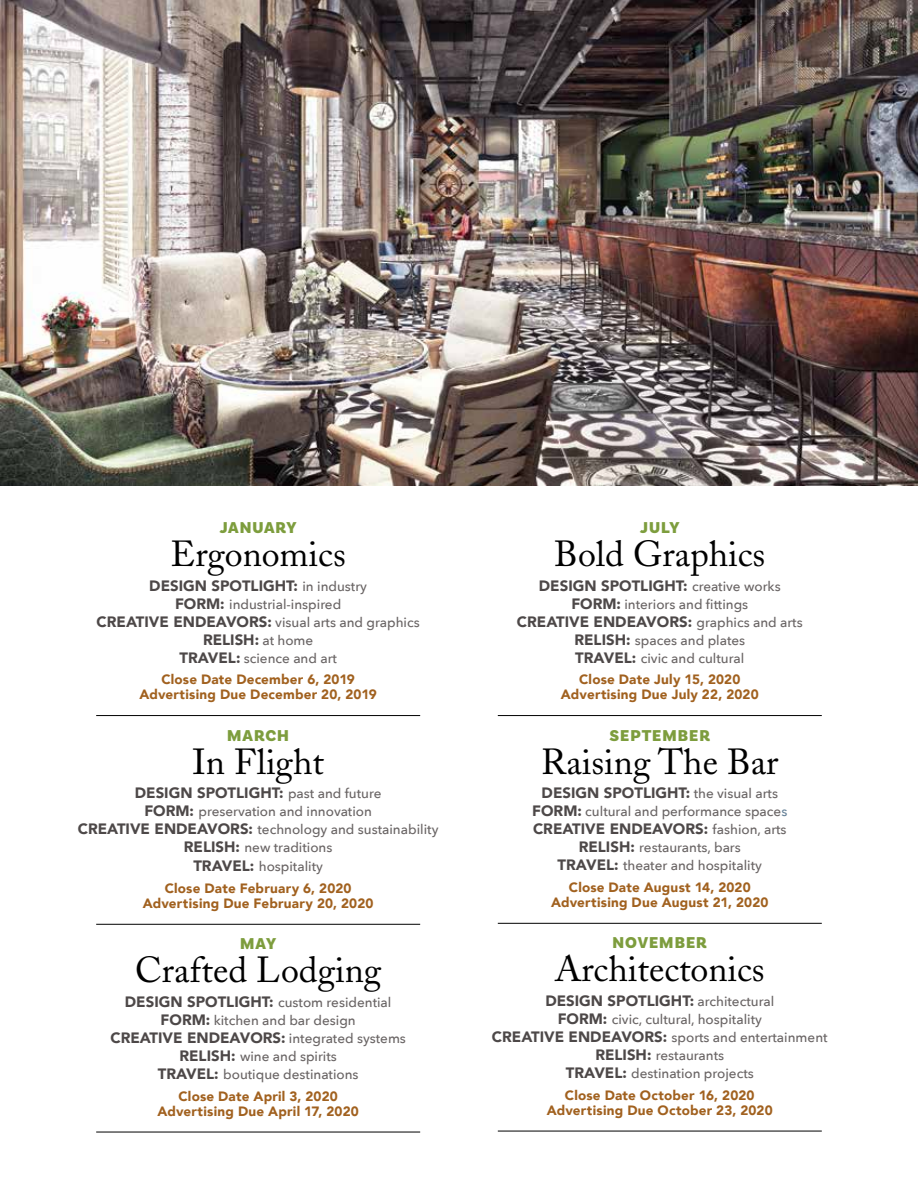
<style>
.page{position:relative;width:918px;height:1188px;background:#fff}
.page>*{position:absolute;margin:0;border:0;box-sizing:border-box;transform-origin:0 0}
.t1{font:36px "Adobe Caslon";color:#000}
.t2{font:900 16.5px "Basic Sans";letter-spacing:.06em;color:#7d9d3d}
.t3{font:900 15px "Avenir";color:#4d4848}
.t4{font:500 13.5px/18px "Avenir Next";color:#696464;text-align:center}
.t5{font:900 13.5px/15px "Avenir";letter-spacing:.015em;color:#a1611f;text-align:center}
.s1{font-family:"Avenir Next";font-weight:500;font-size:13.5px;color:#696464}
.s2{font-family:"Avenir";font-weight:900;font-size:15px;color:#4d4848}
.s3{color:#648097}
</style>
<div class="page">
<hr style="left:96px;top:715px;width:324px;height:1px;background:#000">
<hr style="left:96px;top:924px;width:324px;height:1px;background:#000">
<hr style="left:96px;top:1132px;width:324px;height:1px;background:#000">
<hr style="left:498px;top:715px;width:324px;height:1px;background:#000">
<hr style="left:498px;top:923px;width:324px;height:1px;background:#000">
<hr style="left:498px;top:1131px;width:324px;height:1px;background:#000">
<img style="left:0;top:0;width:918px;height:486px">
<p class="t2" style="left:220px;top:517px;width:79px">JANUARY</p>
<h1 class="t1" style="left:171px;top:533px;width:177px">Ergonomics</h1>
<p class="t3" style="left:149px;top:573px;width:219px">DESIGN SPOTLIGHT: <span class="s1">in industry</span></p>
<p class="t4" style="left:97px;top:595px;width:325px"><span class="s2">FORM:</span> industrial-inspired<br><span class="s2">CREATIVE ENDEAVORS:</span> visual arts and graphics</p>
<p class="t3" style="left:203px;top:627px;width:112px">RELISH: <span class="s1">at home</span></p>
<p class="t4" style="left:179px;top:649px;width:159px"><span class="s2">TRAVEL:</span> science and art</p>
<p class="t5" style="left:140px;top:672px;width:239px">Close Date December 6, 2019<br>Advertising Due December 20, 2019</p>
<p class="t2" style="left:227px;top:725px;width:63px">MARCH</p>
<h1 class="t1" style="left:192px;top:740px;width:133px">In Flight</h1>
<p class="t3" style="left:135px;top:780px;width:248px">DESIGN SPOTLIGHT: <span class="s1">past and future</span></p>
<p class="t4" style="left:78px;top:802px;width:362px"><span class="s2">FORM:</span> preservation and innovation<br><span class="s2">CREATIVE ENDEAVORS:</span> technology and sustainability <span class="s2">RELISH:</span> new traditions<br><span class="s2">TRAVEL:</span> hospitality</p>
<p class="t5" style="left:143px;top:881px;width:232px">Close Date February 6, 2020<br>Advertising Due February 20, 2020</p>
<p class="t2" style="left:240px;top:934px;width:37px">MAY</p>
<h1 class="t1" style="left:135px;top:949px;width:248px">Crafted Lodging</h1>
<p class="t4" style="left:125px;top:993px;width:268px"><span class="s2">DESIGN SPOTLIGHT:</span> custom residential<br><span class="s2">FORM:</span> kitchen and bar design</p>
<p class="t3" style="left:110px;top:1025px;width:297px">CREATIVE ENDEAVORS: <span class="s1">integrated systems</span></p>
<p class="t4" style="left:158px;top:1047px;width:202px"><span class="s2">RELISH:</span> wine and spirits<br><span class="s2">TRAVEL:</span> boutique destinations</p>
<p class="t5" style="left:158px;top:1088px;width:203px">Close Date April 3, 2020<br>Advertising Due April 17, 2020</p>
<p class="t2" style="left:640px;top:517px;width:41px">JULY</p>
<h1 class="t1" style="left:554px;top:533px;width:213px">Bold Graphics</h1>
<p class="t3" style="left:539px;top:573px;width:243px">DESIGN SPOTLIGHT: <span class="s1">creative works</span></p>
<p class="t4" style="left:571px;top:595px;width:178px"><span class="s2">FORM:</span> interiors and fittings</p>
<p class="t3" style="left:517px;top:609px;width:287px">CREATIVE ENDEAVORS: <span class="s1">graphics and arts</span></p>
<p class="t4" style="left:574px;top:631px;width:172px;text-align:left"><span class="s2">RELISH:</span> spaces and plates<br><span class="s2">TRAVEL:</span> civic and cultural</p>
<p class="t5" style="left:561px;top:672px;width:199px">Close Date July 15, 2020<br>Advertising Due July 22, 2020</p>
<p class="t2" style="left:609px;top:725px;width:102px">SEPTEMBER</p>
<h1 class="t1" style="left:541px;top:740px;width:239px">Raising The Bar</h1>
<p class="t3" style="left:542px;top:780px;width:238px">DESIGN SPOTLIGHT: <span class="s1">the visual arts</span></p>
<p class="t4" style="left:532px;top:802px;width:257px"><span class="s2">FORM:</span> cultural and performance space<span class="s3">s</span></p>
<p class="t3" style="left:533px;top:816px;width:255px">CREATIVE ENDEAVORS: <span class="s1">fashion, arts</span></p>
<p class="t4" style="left:558px;top:838px;width:206px"><span class="s2">RELISH:</span> restaurants, bars<br><span class="s2">TRAVEL:</span> theater and hospitality</p>
<p class="t5" style="left:551px;top:880px;width:219px">Close Date August 14, 2020<br>Advertising Due August 21, 2020</p>
<p class="t2" style="left:613px;top:933px;width:96px">NOVEMBER</p>
<h1 class="t1" style="left:555px;top:948px;width:211px">Architectonics</h1>
<p class="t3" style="left:545px;top:988px;width:230px">DESIGN SPOTLIGHT: <span class="s1">architectural</span></p>
<p class="t4" style="left:492px;top:1010px;width:337px"><span class="s2">FORM:</span> civic, cultural, hospitality<br><span class="s2">CREATIVE ENDEAVORS:</span> sports and entertainment <span class="s2">RELISH:</span> restaurants<br><span class="s2">TRAVEL:</span> destination projects</p>
<p class="t5" style="left:547px;top:1087px;width:227px">Close Date October 16, 2020<br>Advertising Due October 23, 2020</p>
</div>
